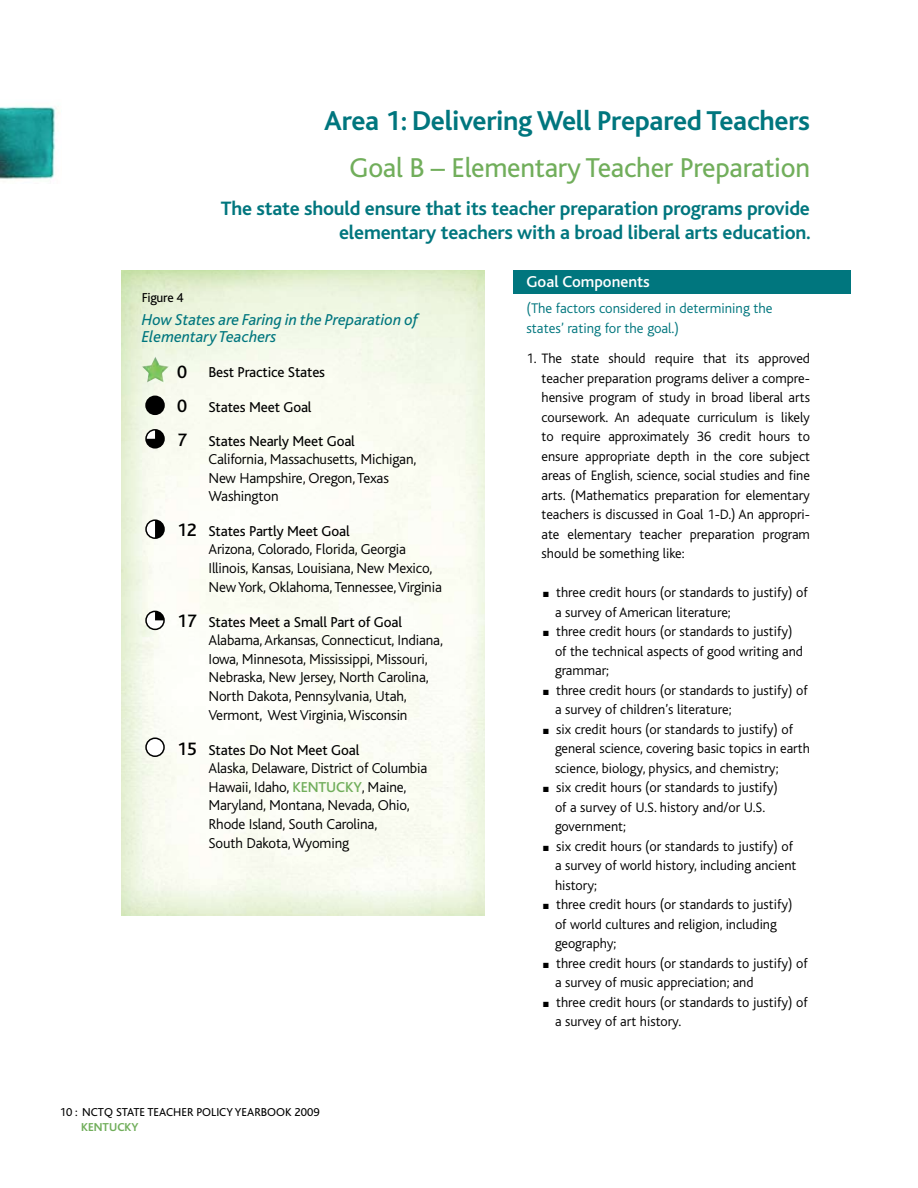
<style>
.page{position:relative;width:918px;height:1188px;background:#fff}
.page>*{position:absolute;margin:0;border:0;box-sizing:border-box;transform-origin:0 0}
.t1{font:700 28.5px "Bliss";letter-spacing:-.01em;color:#00767e}
.t2{font:28.5px "Bliss";letter-spacing:-.01em;color:#71ae5b}
.t3{font:700 20.25px/24px "Bliss";letter-spacing:-.01em;color:#00767e;text-align:right}
.t4{font:italic 16.5px/16.5px "Bliss";color:#00767e}
.t5{font:500 16.5px "Bliss";color:#fff}
.t6{font:300 15px/18.6px "Bliss";letter-spacing:-.01em;color:#000}
.t7{font:15px "Bliss";letter-spacing:-.01em;color:#000}
.t8{font:300 14.7px/20.2px "Bliss";color:#00767e}
.t9{font:300 14.25px/19.5px "Bliss";color:#000}
.t10{font:13.5px "Bliss";letter-spacing:-.02em;color:#000}
.t11{font:12px "Bliss";color:#000}
.t12{font:700 12px "Bliss";color:#71ae5b}
.t13{font:7.5px "Zapf Dingbats ITC";color:#000}
.s1{font-weight:500;font-size:18.75px}
.s2{font-weight:400}
.s3{font-weight:500;color:#71ae5b}
</style>
<div class="page">
<img style="left:0;top:106px;width:59px;height:73px">
<div style="left:513px;top:270px;width:337px;height:24px;background:#00767e"></div>
<img style="left:122px;top:270px;width:362px;height:646px">
<div style="left:146px;top:397px;width:18px;height:17px;background:#000;border-radius:50%"></div>
<div style="left:145px;top:396px;width:20px;height:19px;border:2px solid #000;border-radius:50%"></div>
<div style="left:147px;top:430px;width:17px;height:17px;background:#000;border-radius:50%"></div>
<div style="left:145px;top:429px;width:20px;height:20px;border:3px solid #000;border-radius:50%"></div>
<svg style="left:147px;top:431px;width:8px;height:8px"></svg>
<div style="left:147px;top:521px;width:17px;height:17px;background:#000;border-radius:50%"></div>
<div style="left:145px;top:519px;width:20px;height:20px;border:3px solid #000;border-radius:50%"></div>
<svg style="left:147px;top:521px;width:8px;height:16px"></svg>
<div style="left:145px;top:611px;width:20px;height:19px;border:3px solid #000;border-radius:50%"></div>
<svg style="left:147px;top:612px;width:16px;height:17px"></svg>
<div style="left:145px;top:737px;width:20px;height:20px;border:3px solid #000;border-radius:50%"></div>
<div style="left:147px;top:739px;width:16px;height:16px;background:#fff;border-radius:50%"></div>
<img style="left:142px;top:361px;width:22px;height:22px">
<h1 class="t1" style="left:324px;top:106px;width:487px">Area 1: Delivering Well Prepared teachers</h1>
<h1 class="t2" style="left:350px;top:153px;width:462px">Goal b – elementary teacher Preparation</h1>
<h2 class="t3" style="left:221px;top:197px;width:592px">the state should ensure that its teacher preparation programs provide elementary teachers with a broad liberal arts education.</h2>
<p class="t10" style="left:142px;top:291px;width:43px">Figure 4</p>
<p class="t4" style="left:142px;top:312px;width:278px">How States are Faring in the Preparation of<br>Elementary Teachers</p>
<p class="t7" style="left:177px;top:364px;width:150px"><span class="s1">0</span> best Practice States</p>
<p class="t7" style="left:177px;top:399px;width:136px"><span class="s1">0</span> States Meet Goal</p>
<p class="t6" style="left:208px;top:432px;width:209px;text-indent:-31px"><span class="s1">7</span> <span class="s2">States nearly Meet Goal<br></span>California, Massachusetts, Michigan,<br>New Hampshire, Oregon, Texas<br>Washington</p>
<p class="t6" style="left:208px;top:522px;width:235px;text-indent:-32px"><span class="s1">12</span> <span class="s2">States Partly Meet Goal<br></span>Arizona, Colorado, Florida, Georgia Illinois, Kansas, Louisiana, New Mexico, New York, Oklahoma, Tennessee, Virginia</p>
<p class="t6" style="left:208px;top:613px;width:236px;text-indent:-32px"><span class="s1">17</span> <span class="s2">States Meet a Small Part of Goal </span>Alabama,Arkansas, Connecticut, Indiana, Iowa, Minnesota, Mississippi, Missouri, Nebraska, New Jersey, North Carolina, North Dakota, Pennsylvania, Utah, Vermont, West Virginia, Wisconsin</p>
<p class="t6" style="left:208px;top:741px;width:220px;text-indent:-32px"><span class="s1">15</span> <span class="s2">States Do not Meet Goal<br></span>Alaska, Delaware, District of Columbia<br>Hawaii, Idaho, <span class="s3">kentucky</span>, Maine,<br>Maryland, Montana, Nevada, Ohio,<br>Rhode Island, South Carolina,<br>South Dakota,Wyoming</p>
<p class="t11" style="left:60px;top:1106px;width:261px">10 : nctq State teacher Policy yearbook 2009</p>
<p class="t12" style="left:81px;top:1120px;width:59px">KentucKy</p>
<p class="t5" style="left:526px;top:273px;width:125px">goal components</p>
<p class="t8" style="left:526px;top:298px;width:248px">(The factors considered in determining the states’ rating for the goal.)</p>
<p class="t9" style="left:542px;top:349px;width:270px;text-align:justify;text-indent:-15px">1. The state should require that its approved teacher preparation programs deliver a compre&shy;hensive program of study in broad liberal arts coursework. An adequate curriculum is likely to require approximately 36 credit hours to ensure appropriate depth in the core subject areas of English, science, social studies and fine arts. (Mathematics preparation for elementary teachers is discussed in Goal 1-D.) An appropri&shy;ate elementary teacher preparation program should be something like:</p>
<p class="t9" style="left:555px;top:583px;width:254px;text-indent:-12px">■ three credit hours (or standards to justify) of a survey of American literature;</p>
<p class="t9" style="left:555px;top:622px;width:250px;text-indent:-12px">■ three credit hours (or standards to justify) of the technical aspects of good writing and grammar;</p>
<p class="t13" style="left:549px;top:689px;width:4px">■</p>
<p class="t9" style="left:555px;top:681px;width:254px;text-indent:-12px">■ three credit hours (or standards to justify) of a survey of children’s literature;</p>
<p class="t13" style="left:549px;top:728px;width:4px">■</p>
<p class="t9" style="left:555px;top:720px;width:257px;text-indent:-12px">■ six credit hours (or standards to justify) of general science, covering basic topics in earth science, biology, physics, and chemistry;</p>
<p class="t9" style="left:555px;top:778px;width:225px;text-indent:-12px">■ six credit hours (or standards to justify) of a survey of U.S. history and/or U.S. government;</p>
<p class="t13" style="left:549px;top:845px;width:4px">■</p>
<p class="t9" style="left:555px;top:837px;width:243px;text-indent:-12px">■ six credit hours (or standards to justify) of a survey of world history, including ancient history;</p>
<p class="t9" style="left:555px;top:895px;width:239px;text-indent:-12px">■ three credit hours (or standards to justify) of world cultures and religion, including geography;</p>
<p class="t13" style="left:549px;top:962px;width:4px">■</p>
<p class="t9" style="left:555px;top:954px;width:254px;text-indent:-12px">■ three credit hours (or standards to justify) of a survey of music appreciation; and</p>
<p class="t13" style="left:549px;top:1001px;width:4px">■</p>
<p class="t9" style="left:555px;top:993px;width:254px;text-indent:-12px">■ three credit hours (or standards to justify) of a survey of art history.</p>
</div>
